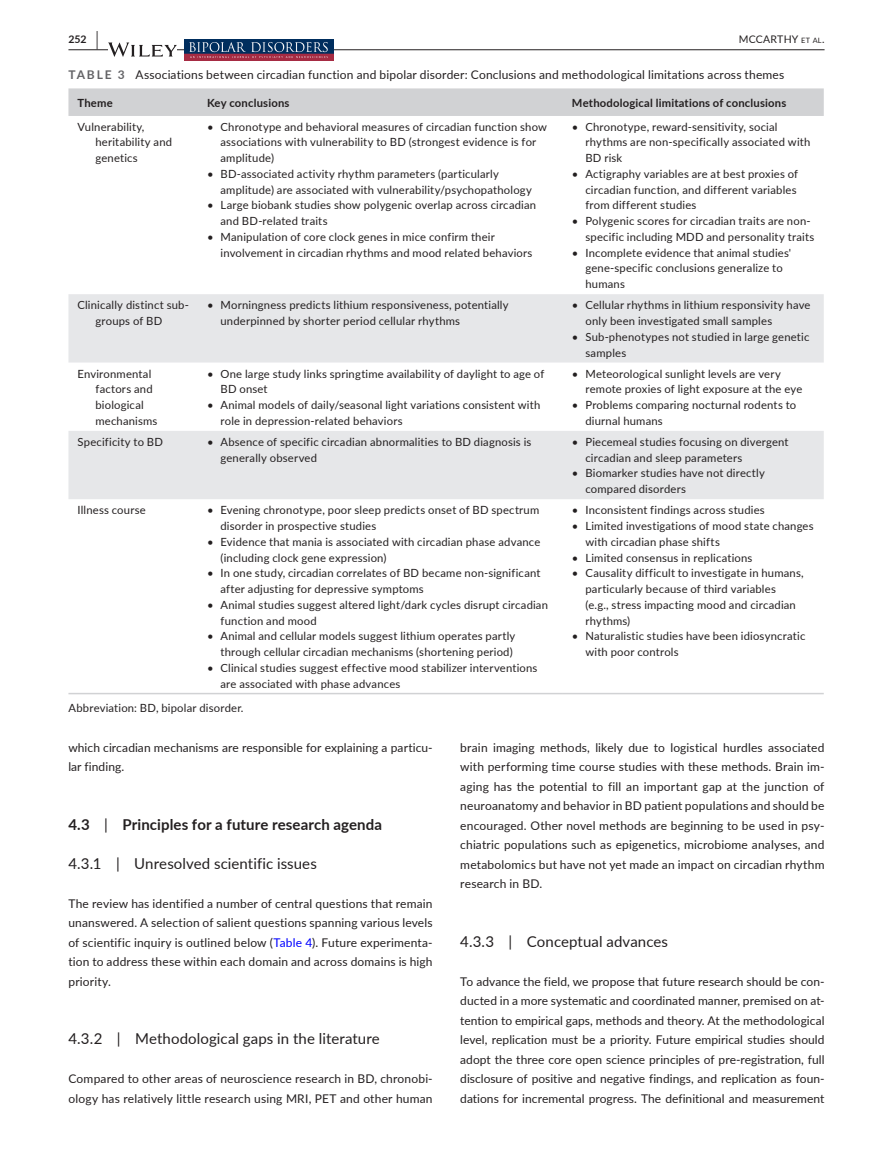
<style>
.page{position:relative;width:893px;height:1174px;background:#fff}
.page>*{position:absolute;margin:0;border:0;box-sizing:border-box;transform-origin:0 0}
.t1{font:15px "Lato";letter-spacing:.005em;color:#231f20}
.t2{font:700 15px "Lato";letter-spacing:.005em;color:#231f20}
.t3{font:12px/19.5px "Lato";letter-spacing:.01em;color:#231f20;text-align:justify}
.t4{font:11.25px/15.8px "Lato";letter-spacing:.015em;color:#231f20}
.t5{font:700 11.25px "Lato";letter-spacing:.015em;color:#231f20}
.t6{font:10.5px "Lato";letter-spacing:.02em;color:#231f20}
.t7{font:700 10.5px "Lato";color:#231f20}
.s1{font-size:19.5px}
.s2{font-size:7.35px}
.s3{font-weight:700;color:#636366}
.s4{font-weight:400}
.s5{color:#00f}
</style>
<div class="page">
<hr style="left:68px;top:49px;width:756px;height:1px;background:#231f20">
<svg style="left:108px;top:42px;width:69px;height:15px"></svg>
<img style="left:185px;top:39px;width:148px;height:21px">
<div style="left:68px;top:88px;width:756px;height:28px;background:#d1d2d4"></div>
<svg style="left:68px;top:294px;width:756px;height:205px;fill:#e6e7e9"></svg>
<hr style="left:68px;top:693px;width:130px;height:1px;background:#d1d2d4">
<hr style="left:198px;top:693px;width:365px;height:1px;background:#d1d2d4">
<hr style="left:563px;top:693px;width:261px;height:1px;background:#d1d2d4">
<p class="t7" style="left:68px;top:31px;width:31px">252 <span class="s1">|</span></p>
<p class="t6" style="left:739px;top:31px;width:87px">MCCARTHY <span class="s2">et al</span>.</p>
<p class="t3" style="left:68px;top:64px;width:717px"><span class="s3">TABLE 3</span> Associations between circadian function and bipolar disorder: Conclusions and methodological limitations across themes</p>
<p class="t5" style="left:77px;top:94px;width:37px">Theme</p>
<p class="t5" style="left:207px;top:94px;width:84px">Key conclusions</p>
<p class="t5" style="left:572px;top:94px;width:216px">Methodological limitations of conclusions</p>
<p class="t4" style="left:95px;top:118px;width:78px;text-indent:-18px">Vulnerability, heritability and genetics</p>
<p class="t4" style="left:221px;top:118px;width:328px;text-indent:-14px">• Chronotype and behavioral measures of circadian function show associations with vulnerability to BD (strongest evidence is for amplitude)</p>
<p class="t4" style="left:221px;top:165px;width:313px;text-indent:-14px">• BD-associated activity rhythm parameters (particularly amplitude) are associated with vulnerability/psychopathology</p>
<p class="t4" style="left:221px;top:197px;width:317px;text-indent:-14px">• Large biobank studies show polygenic overlap across circadian and BD-related traits</p>
<p class="t4" style="left:221px;top:228px;width:313px;text-indent:-14px">• Manipulation of core clock genes in mice confirm their involvement in circadian rhythms and mood related behaviors</p>
<p class="t4" style="left:585px;top:118px;width:226px;text-indent:-14px">• Chronotype, reward-sensitivity, social rhythms are non-specifically associated with<br>BD risk</p>
<p class="t4" style="left:585px;top:165px;width:214px;text-indent:-14px">• Actigraphy variables are at best proxies of circadian function, and different variables from different studies</p>
<p class="t4" style="left:585px;top:213px;width:230px;text-indent:-14px">• Polygenic scores for circadian traits are non&shy;specific including MDD and personality traits</p>
<p class="t4" style="left:585px;top:244px;width:207px;text-indent:-14px">• Incomplete evidence that animal studies' gene-specific conclusions generalize to humans</p>
<p class="t4" style="left:95px;top:297px;width:95px;text-indent:-18px">Clinically distinct sub&shy;groups of BD</p>
<p class="t4" style="left:221px;top:297px;width:290px;text-indent:-14px">• Morningness predicts lithium responsiveness, potentially underpinned by shorter period cellular rhythms</p>
<p class="t4" style="left:585px;top:297px;width:227px;text-indent:-14px">• Cellular rhythms in lithium responsivity have only been investigated small samples</p>
<p class="t4" style="left:585px;top:328px;width:225px;text-indent:-14px">• Sub-phenotypes not studied in large genetic samples</p>
<p class="t4" style="left:95px;top:365px;width:63px;text-indent:-18px">Environmental factors and biological mechanisms</p>
<p class="t4" style="left:221px;top:365px;width:325px;text-indent:-14px">• One large study links springtime availability of daylight to age of<br>BD onset</p>
<p class="t4" style="left:585px;top:365px;width:218px;text-indent:-14px">• Meteorological sunlight levels are very remote proxies of light exposure at the eye</p>
<p class="t4" style="left:585px;top:397px;width:212px;text-indent:-14px">• Problems comparing nocturnal rodents to diurnal humans</p>
<p class="t4" style="left:221px;top:397px;width:321px;text-indent:-14px">• Animal models of daily/seasonal light variations consistent with role in depression-related behaviors</p>
<p class="t4" style="left:77px;top:433px;width:87px">Specificity to BD</p>
<p class="t4" style="left:221px;top:433px;width:312px;text-indent:-14px">• Absence of specific circadian abnormalities to BD diagnosis is generally observed</p>
<p class="t4" style="left:585px;top:433px;width:205px;text-indent:-14px">• Piecemeal studies focusing on divergent circadian and sleep parameters</p>
<p class="t4" style="left:585px;top:465px;width:181px;text-indent:-14px">• Biomarker studies have not directly compared disorders</p>
<p class="t4" style="left:77px;top:502px;width:70px">Illness course</p>
<p class="t4" style="left:221px;top:502px;width:320px;text-indent:-14px">• Evening chronotype, poor sleep predicts onset of BD spectrum disorder in prospective studies</p>
<p class="t4" style="left:221px;top:533px;width:321px;text-indent:-14px">• Evidence that mania is associated with circadian phase advance (including clock gene expression)</p>
<p class="t4" style="left:221px;top:565px;width:321px;text-indent:-14px">• In one study, circadian correlates of BD became non-significant after adjusting for depressive symptoms</p>
<p class="t4" style="left:221px;top:596px;width:329px;text-indent:-14px">• Animal studies suggest altered light/dark cycles disrupt circadian function and mood</p>
<p class="t4" style="left:207px;top:628px;width:310px;text-align:right">• Animal and cellular models suggest lithium operates partly through cellular circadian mechanisms (shortening period)</p>
<p class="t4" style="left:221px;top:659px;width:318px;text-indent:-14px">• Clinical studies suggest effective mood stabilizer interventions are associated with phase advances</p>
<p class="t4" style="left:572px;top:502px;width:194px">• Inconsistent findings across studies</p>
<p class="t4" style="left:585px;top:517px;width:230px;text-indent:-14px">• Limited investigations of mood state changes with circadian phase shifts</p>
<p class="t4" style="left:572px;top:549px;width:182px">• Limited consensus in replications</p>
<p class="t4" style="left:585px;top:565px;width:220px;text-indent:-14px">• Causality difficult to investigate in humans, particularly because of third variables<br>(e.g., stress impacting mood and circadian rhythms)</p>
<p class="t4" style="left:585px;top:628px;width:221px;text-indent:-14px">• Naturalistic studies have been idiosyncratic with poor controls</p>
<p class="t4" style="left:68px;top:700px;width:177px">Abbreviation: BD, bipolar disorder.</p>
<p class="t3" style="left:68px;top:737px;width:366px">which circadian mechanisms are responsible for explaining a particu&shy;lar finding.</p>
<h1 class="t2" style="left:68px;top:813px;width:315px">4.3 <span class="s4">|</span> Principles for a future research agenda</h1>
<h1 class="t1" style="left:68px;top:852px;width:250px">4.3.1 | Unresolved scientific issues</h1>
<p class="t3" style="left:68px;top:893px;width:366px">The review has identified a number of central questions that remain unanswered. A selection of salient questions spanning various levels of scientific inquiry is outlined below (<span class="s5">Table 4</span>). Future experimenta&shy;tion to address these within each domain and across domains is high priority.</p>
<h1 class="t1" style="left:68px;top:1028px;width:313px">4.3.2 | Methodological gaps in the literature</h1>
<p class="t3" style="left:68px;top:1068px;width:366px">Compared to other areas of neuroscience research in BD, chronobi&shy;ology has relatively little research using MRI, PET and other human</p>
<p class="t3" style="left:460px;top:737px;width:366px">brain imaging methods, likely due to logistical hurdles associated with performing time course studies with these methods. Brain im&shy;aging has the potential to fill an important gap at the junction of neuroanatomy and behavior in BD patient populations and should be encouraged. Other novel methods are beginning to be used in psy&shy;chiatric populations such as epigenetics, microbiome analyses, and metabolomics but have not yet made an impact on circadian rhythm research in BD.</p>
<h1 class="t1" style="left:460px;top:930px;width:209px">4.3.3 | Conceptual advances</h1>
<p class="t3" style="left:460px;top:971px;width:366px">To advance the field, we propose that future research should be con&shy;ducted in a more systematic and coordinated manner, premised on at&shy;tention to empirical gaps, methods and theory. At the methodological level, replication must be a priority. Future empirical studies should adopt the three core open science principles of pre-registration, full disclosure of positive and negative findings, and replication as foun&shy;dations for incremental progress. The definitional and measurement</p>
</div>
